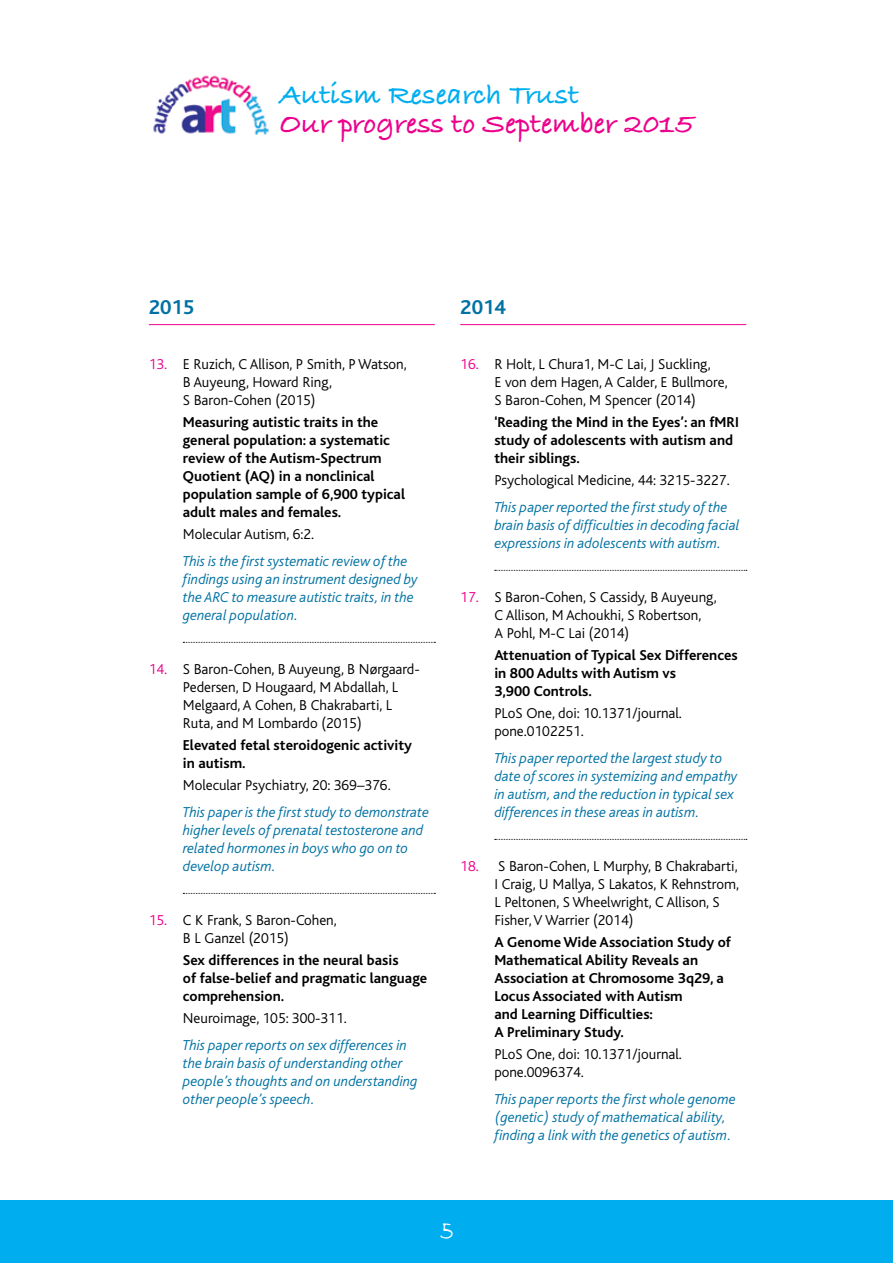
<style>
.page{position:relative;width:893px;height:1263px;background:#fff}
.page>*{position:absolute;margin:0;border:0;box-sizing:border-box;transform-origin:0 0}
.t1{font:700 30px "Bradley Hand ITC";color:#ec008c}
.t2{font:700 30px "Bradley Hand ITC";color:#00aeef}
.t3{font:27px "Rabiohead";color:#fff}
.t4{font:700 21px "Bliss";color:#0071a2}
.t5{font:300 15px/18px "Bliss";color:#000}
.t6{font:italic 300 15px/18px "Bliss";color:#0071a2}
.t7{font:700 15px/18px "Bliss";color:#000}
.s1{color:#ec008c}
</style>
<div class="page">
<div style="left:0;top:1200px;width:893px;height:63px;background:#00aeef"></div>
<svg style="left:183px;top:642px;width:252px;height:1px"></svg>
<svg style="left:183px;top:893px;width:252px;height:1px"></svg>
<svg style="left:495px;top:570px;width:252px;height:1px"></svg>
<svg style="left:495px;top:839px;width:252px;height:1px"></svg>
<hr style="left:149px;top:324px;width:286px;height:1px;background:#ec008c">
<hr style="left:460px;top:324px;width:286px;height:1px;background:#ec008c">
<img style="left:153px;top:75px;width:116px;height:60px">
<h1 class="t2" style="left:280px;top:78px;width:301px">Autism Research Trust</h1>
<h1 class="t1" style="left:280px;top:106px;width:416px">Our progress to September 2015</h1>
<h3 class="t4" style="left:149px;top:296px;width:47px">2015</h3>
<h3 class="t4" style="left:460px;top:296px;width:47px">2014</h3>
<p class="t5" style="left:183px;top:355px;width:225px;text-indent:-34px"><span class="s1">13.</span> E Ruzich, C Allison, P Smith, P Watson,<br>B Auyeung, Howard Ring,<br>S Baron-Cohen (2015)</p>
<p class="t7" style="left:183px;top:413px;width:224px">Measuring autistic traits in the general population: a systematic review of the Autism-Spectrum<br>Quotient (AQ) in a nonclinical population sample of 6,900 typical adult males and females.</p>
<p class="t5" style="left:183px;top:525px;width:133px">Molecular Autism, 6:2.</p>
<p class="t6" style="left:183px;top:552px;width:236px">This is the first systematic review of the findings using an instrument designed by the ARC to measure autistic traits, in the general population.</p>
<p class="t5" style="left:183px;top:660px;width:238px;text-indent:-34px"><span class="s1">14.</span> S Baron-Cohen, B Auyeung, B Nørgaard-Pedersen, D Hougaard, M Abdallah, L Melgaard, A Cohen, B Chakrabarti, L Ruta, and M Lombardo (2015)</p>
<p class="t7" style="left:183px;top:736px;width:231px">Elevated fetal steroidogenic activity in autism.</p>
<p class="t5" style="left:183px;top:776px;width:209px">Molecular Psychiatry, 20: 369–376.</p>
<p class="t6" style="left:183px;top:803px;width:248px">This paper is the first study to demonstrate higher levels of prenatal testosterone and related hormones in boys who go on to develop autism.</p>
<p class="t5" style="left:183px;top:911px;width:156px;text-indent:-34px"><span class="s1">15.</span> C K Frank, S Baron-Cohen,<br>B L Ganzel (2015)</p>
<p class="t7" style="left:183px;top:951px;width:246px">Sex differences in the neural basis<br>of false-belief and pragmatic language comprehension.</p>
<p class="t5" style="left:183px;top:1009px;width:165px">Neuroimage, 105: 300-311.</p>
<p class="t6" style="left:183px;top:1036px;width:236px">This paper reports on sex differences in the brain basis of understanding other people’s thoughts and on understanding other people’s speech.</p>
<p class="t5" style="left:494px;top:355px;width:235px;text-indent:-34px"><span class="s1">16.</span> R Holt, L Chura1, M-C Lai, J Suckling,<br>E von dem Hagen, A Calder, E Bullmore,<br>S Baron-Cohen, M Spencer (2014)</p>
<p class="t7" style="left:494px;top:413px;width:246px">‘Reading the Mind in the Eyes’: an fMRI study of adolescents with autism and their siblings.</p>
<p class="t5" style="left:494px;top:471px;width:237px">Psychological Medicine, 44: 3215-3227.</p>
<p class="t6" style="left:494px;top:498px;width:247px">This paper reported the first study of the brain basis of difficulties in decoding facial expressions in adolescents with autism.</p>
<p class="t5" style="left:494px;top:588px;width:224px;text-indent:-34px"><span class="s1">17.</span> S Baron-Cohen, S Cassidy, B Auyeung,<br>C Allison, M Achoukhi, S Robertson,<br>A Pohl, M-C Lai (2014)</p>
<p class="t7" style="left:494px;top:646px;width:245px">Attenuation of Typical Sex Differences in 800 Adults with Autism vs<br>3,900 Controls.</p>
<p class="t5" style="left:494px;top:704px;width:189px">PLoS One, doi: 10.1371/journal. pone.0102251.</p>
<p class="t6" style="left:494px;top:749px;width:245px">This paper reported the largest study to date of scores in systemizing and empathy in autism, and the reduction in typical sex differences in these areas in autism.</p>
<p class="t5" style="left:494px;top:857px;width:246px;text-indent:-34px"><span class="s1">18.</span> S Baron-Cohen, L Murphy, B Chakrabarti, I Craig, U Mallya, S Lakatos, K Rehnstrom, L Peltonen, S Wheelwright, C Allison, S Fisher, V Warrier (2014)</p>
<p class="t7" style="left:494px;top:933px;width:238px">A Genome Wide Association Study of<br>Mathematical Ability Reveals an<br>Association at Chromosome 3q29, a<br>Locus Associated with Autism<br>and Learning Difficulties:<br>A Preliminary Study.</p>
<p class="t5" style="left:494px;top:1045px;width:189px">PLoS One, doi: 10.1371/journal. pone.0096374.</p>
<p class="t6" style="left:494px;top:1090px;width:243px">This paper reports the first whole genome (genetic) study of mathematical ability, finding a link with the genetics of autism.</p>
<h2 class="t3" style="left:440px;top:1213px;width:15px">5</h2>
</div>
